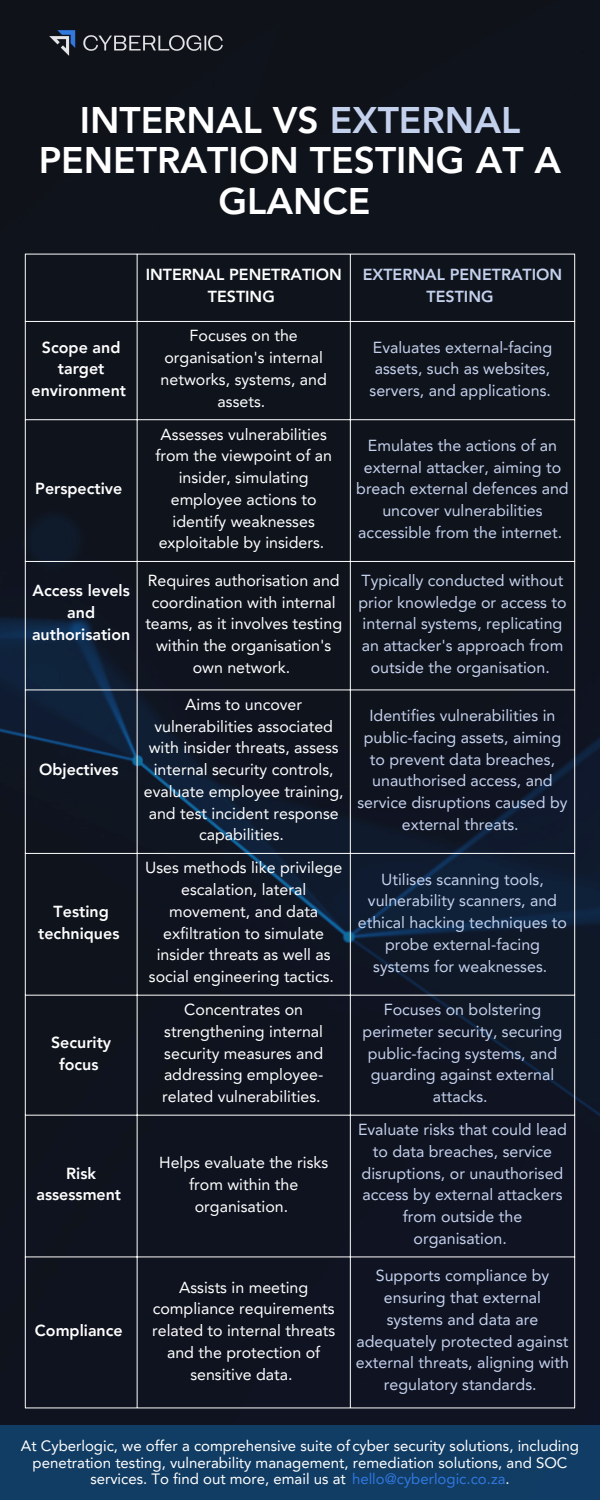
<style>
.page{position:relative;width:600px;height:1500px;background:#fff}
.page>*{position:absolute;margin:0;border:0;box-sizing:border-box;transform-origin:0 0}
.t1{font:800 37px/40.5px "Avenir LT Pro";color:#fff;text-align:center}
.t2{font:16px/21.8px "Avenir LT Pro";color:#c4d1ed;text-align:center}
.t3{font:16px/21.8px "Avenir LT Pro";color:#fff;text-align:center}
.t4{font:800 16px/21.8px "Avenir LT Pro";color:#fff;text-align:center}
.t5{font:800 16px/21.8px "Avenir LT Pro";color:#c4d1ed;text-align:center}
.t6{font:15px/16.5px "Avenir LT Pro";color:#fff;text-align:center}
.s1{color:#c4d1ed}
.s2{color:#3078de}
</style>
<div class="page">
<img style="left:0;top:0;width:600px;height:1425px">
<div style="left:0;top:1425px;width:600px;height:75px;background:#113c64"></div>
<img style="left:46px;top:26px;width:180px;height:34px">
<hr style="left:25px;top:254px;width:1px;height:1154px;background:#fff">
<hr style="left:137px;top:254px;width:1px;height:1154px;background:#fff">
<hr style="left:350px;top:254px;width:1px;height:1154px;background:#fff">
<hr style="left:574px;top:254px;width:1px;height:1154px;background:#fff">
<hr style="left:25px;top:254px;width:550px;height:1px;background:#fff">
<hr style="left:25px;top:321px;width:550px;height:1px;background:#fff">
<hr style="left:25px;top:419px;width:550px;height:1px;background:#fff">
<hr style="left:25px;top:561px;width:550px;height:1px;background:#fff">
<hr style="left:25px;top:690px;width:550px;height:1px;background:#fff">
<hr style="left:25px;top:853px;width:550px;height:1px;background:#fff">
<hr style="left:25px;top:995px;width:550px;height:1px;background:#fff">
<hr style="left:25px;top:1115px;width:550px;height:1px;background:#fff">
<hr style="left:25px;top:1257px;width:550px;height:1px;background:#fff">
<hr style="left:25px;top:1408px;width:550px;height:1px;background:#fff">
<p class="t1" style="left:39px;top:103px;width:524px">INTERNAL VS <span class="s1">EXTERNAL<br></span>PENETRATION TESTING AT A<br>GLANCE</p>
<h1 class="t4" style="left:146px;top:265px;width:198px">INTERNAL PENETRATION<br>TESTING</h1>
<p class="t5" style="left:363px;top:265px;width:201px">EXTERNAL PENETRATION<br>TESTING</p>
<p class="t4" style="left:32px;top:338px;width:96px">Scope and target environment</p>
<p class="t3" style="left:161px;top:326px;width:168px">Focuses on the organisation's internal networks, systems, and assets.</p>
<p class="t2" style="left:370px;top:338px;width:184px">Evaluates external-facing assets, such as websites, servers, and applications.</p>
<p class="t4" style="left:35px;top:479px;width:89px">Perspective</p>
<p class="t3" style="left:155px;top:425px;width:178px">Assesses vulnerabilities from the viewpoint of an insider, simulating employee actions to identify weaknesses exploitable by insiders.</p>
<p class="t2" style="left:356px;top:436px;width:214px">Emulates the actions of an external attacker, aiming to breach external defences and uncover vulnerabilities accessible from the internet.</p>
<p class="t4" style="left:32px;top:581px;width:100px">Access levels and authorisation</p>
<p class="t3" style="left:145px;top:571px;width:198px">Requires authorisation and coordination with internal teams, as it involves testing within the organisation's own network.</p>
<p class="t2" style="left:358px;top:571px;width:210px">Typically conducted without prior knowledge or access to internal systems, replicating an attacker's approach from outside the organisation.</p>
<p class="t4" style="left:39px;top:760px;width:81px">Objectives</p>
<p class="t4" style="left:38px;top:902px;width:83px">Testing techniques</p>
<p class="t4" style="left:51px;top:1033px;width:62px">Security focus</p>
<p class="t3" style="left:144px;top:695px;width:201px">Aims to uncover vulnerabilities associated with insider threats, assess internal security controls, evaluate employee training, and test incident response capabilities.</p>
<p class="t2" style="left:357px;top:706px;width:212px">Identifies vulnerabilities in public-facing assets, aiming to prevent data breaches, unauthorised access, and service disruptions caused by external threats.</p>
<p class="t3" style="left:145px;top:858px;width:199px">Uses methods like privilege escalation, lateral movement, and data exfiltration to simulate insider threats as well as social engineering tactics.</p>
<p class="t2" style="left:358px;top:870px;width:211px">Utilises scanning tools, vulnerability scanners, and ethical hacking techniques to probe external-facing systems for weaknesses.</p>
<p class="t3" style="left:162px;top:1000px;width:163px">Concentrates on strengthening internal security measures and addressing employee&shy;related vulnerabilities.</p>
<p class="t2" style="left:363px;top:1000px;width:201px">Focuses on bolstering perimeter security, securing public-facing systems, and guarding against external attacks.</p>
<p class="t4" style="left:36px;top:1164px;width:86px">Risk assessment</p>
<p class="t3" style="left:159px;top:1153px;width:171px">Helps evaluate the risks from within the organisation.</p>
<p class="t4" style="left:35px;top:1321px;width:89px">Compliance</p>
<p class="t3" style="left:152px;top:1278px;width:185px">Assists in meeting compliance requirements related to internal threats and the protection of sensitive data.</p>
<p class="t2" style="left:358px;top:1120px;width:210px">Evaluate risks that could lead to data breaches, service disruptions, or unauthorised access by external attackers from outside the organisation.</p>
<p class="t2" style="left:356px;top:1266px;width:215px">Supports compliance by ensuring that external systems and data are adequately protected against external threats, aligning with regulatory standards.</p>
<p class="t6" style="left:21px;top:1439px;width:560px">At Cyberlogic, we offer a comprehensive suite of cyber security solutions, including penetration testing, vulnerability management, remediation solutions, and SOC services. To find out more, email us at <span class="s2">hello@cyberlogic.co.za</span>.</p>
</div>
